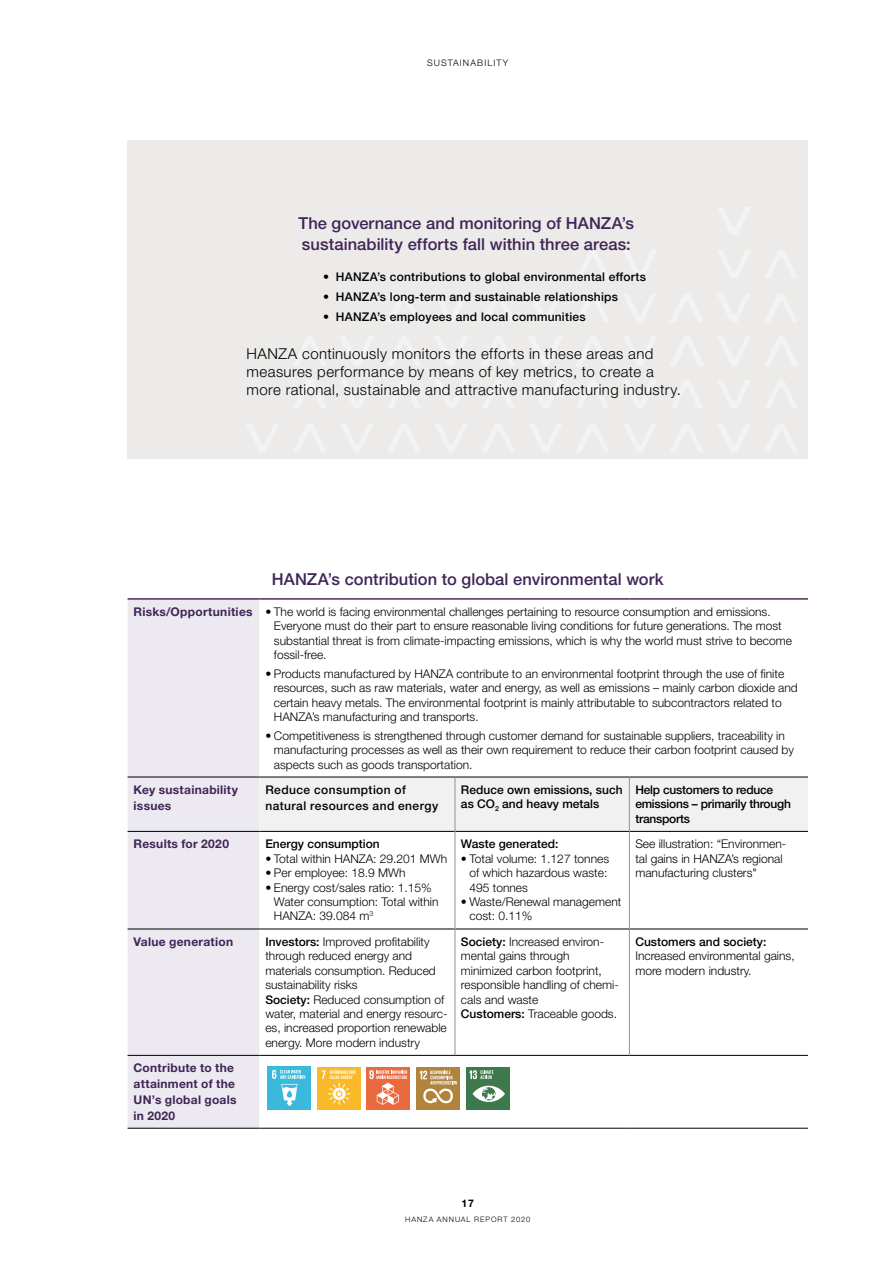
<style>
.page{position:relative;width:893px;height:1263px;background:#fff}
.page>*{position:absolute;margin:0;border:0;box-sizing:border-box;transform-origin:0 0}
.t1{font:500 16.5px/21px "Helvetica Neue LT Std";letter-spacing:.005em;color:#402556}
.t2{font:300 15px/18px "Helvetica Neue LT Std";letter-spacing:.025em;color:#000}
.t3{font:300 12px/14.4px "Helvetica Neue LT Std";color:#000}
.t4{font:500 12px/15.8px "Helvetica Neue LT Std";letter-spacing:.02em;color:#000}
.t5{font:700 12px/15.8px "Helvetica Neue LT Std";letter-spacing:.025em;color:#402556}
.t6{font:500 12px/14.4px "Helvetica Neue LT Std";color:#000}
.t7{font:500 12px/14.4px "Helvetica Neue LT Std";letter-spacing:-.02em;color:#000}
.t8{font:700 10.5px "Helvetica Neue LT Std";color:#000}
.t9{font:300 9px "Helvetica Neue LT Std";letter-spacing:.12em;color:#000}
.t10{font:300 7.5px "Helvetica Neue LT Std";letter-spacing:.125em;color:#000}
.s1{font-weight:700;color:#402556}
.s2{font-weight:500}
</style>
<div class="page">
<div style="left:128px;top:140px;width:680px;height:319px;background:#ecebea"></div>
<div style="left:128px;top:600px;width:131px;height:528px;background:#ece9f1"></div>
<div style="left:259px;top:778px;width:549px;height:53px;background:#f2f1f1"></div>
<hr style="left:128px;top:598px;width:131px;height:2px;background:#552851">
<hr style="left:259px;top:598px;width:196px;height:2px;background:#552851">
<hr style="left:455px;top:598px;width:174px;height:2px;background:#552851">
<hr style="left:629px;top:598px;width:179px;height:2px;background:#552851">
<hr style="left:128px;top:777px;width:131px;height:1px;background:#000">
<hr style="left:259px;top:777px;width:196px;height:1px;background:#000">
<hr style="left:455px;top:777px;width:174px;height:1px;background:#000">
<hr style="left:629px;top:777px;width:179px;height:1px;background:#000">
<hr style="left:128px;top:831px;width:131px;height:1px;background:#000">
<hr style="left:259px;top:831px;width:196px;height:1px;background:#000">
<hr style="left:455px;top:831px;width:174px;height:1px;background:#000">
<hr style="left:629px;top:831px;width:179px;height:1px;background:#000">
<hr style="left:128px;top:929px;width:131px;height:1px;background:#000">
<hr style="left:259px;top:929px;width:196px;height:1px;background:#000">
<hr style="left:455px;top:929px;width:174px;height:1px;background:#000">
<hr style="left:629px;top:929px;width:179px;height:1px;background:#000">
<hr style="left:128px;top:1055px;width:131px;height:1px;background:#000">
<hr style="left:259px;top:1055px;width:196px;height:1px;background:#000">
<hr style="left:455px;top:1055px;width:174px;height:1px;background:#000">
<hr style="left:629px;top:1055px;width:179px;height:1px;background:#000">
<hr style="left:455px;top:777px;width:1px;height:54px;background:#93918f">
<hr style="left:629px;top:777px;width:1px;height:54px;background:#93918f">
<hr style="left:455px;top:831px;width:1px;height:98px;background:#93918f">
<hr style="left:629px;top:831px;width:1px;height:98px;background:#93918f">
<hr style="left:455px;top:929px;width:1px;height:126px;background:#93918f">
<hr style="left:629px;top:929px;width:1px;height:126px;background:#93918f">
<hr style="left:128px;top:1128px;width:131px;height:1px;background:#000">
<hr style="left:259px;top:1128px;width:196px;height:1px;background:#000">
<hr style="left:455px;top:1128px;width:174px;height:1px;background:#000">
<hr style="left:629px;top:1128px;width:179px;height:1px;background:#000">
<div style="left:317px;top:1067px;width:44px;height:43px;background:#f9b929"></div>
<svg style="left:322px;top:1070px;width:33px;height:35px"></svg>
<div style="left:416px;top:1067px;width:44px;height:43px;background:#b1833d"></div>
<svg style="left:420px;top:1070px;width:37px;height:33px"></svg>
<div style="left:466px;top:1067px;width:44px;height:43px;background:#3e794e"></div>
<svg style="left:472px;top:1086px;width:33px;height:16px"></svg>
<svg style="left:469px;top:1070px;width:24px;height:9px"></svg>
<div style="left:268px;top:1066px;width:43px;height:44px;background:#3ab9dc"></div>
<svg style="left:272px;top:1070px;width:33px;height:36px"></svg>
<div style="left:366px;top:1067px;width:44px;height:43px;background:#ea6a3f"></div>
<svg style="left:369px;top:1070px;width:38px;height:35px"></svg>
<p class="t9" style="left:427px;top:57px;width:83px">SUSTAINABILITY</p>
<h1 class="t1" style="left:298px;top:212px;width:337px">The governance and monitoring of HANZA’s sustainability efforts fall within three areas:</h1>
<p class="t4" style="left:323px;top:269px;width:324px">• HANZA’s contributions to global environmental efforts</p>
<p class="t4" style="left:323px;top:289px;width:296px">• HANZA’s long-term and sustainable relationships</p>
<p class="t4" style="left:323px;top:309px;width:264px">• HANZA’s employees and local communities</p>
<p class="t2" style="left:247px;top:344px;width:436px">HANZA continuously monitors the efforts in these areas and measures performance by means of key metrics, to create a more rational, sustainable and attractive manufacturing industry.</p>
<h1 class="t1" style="left:272px;top:568px;width:393px">HANZA’s contribution to global environmental work</h1>
<p class="t3" style="left:274px;top:604px;width:520px;text-indent:-140px"><span class="s1">Risks/Opportunities</span> • The world is facing environmental challenges pertaining to resource consumption and emissions.<br>Everyone must do their part to ensure reasonable living conditions for future generations. The most substantial threat is from climate-impacting emissions, which is why the world must strive to become fossil-free.</p>
<p class="t3" style="left:274px;top:666px;width:525px;text-indent:-9px">• Products manufactured by HANZA contribute to an environmental footprint through the use of finite resources, such as raw materials, water and energy, as well as emissions – mainly carbon dioxide and certain heavy metals. The environmental footprint is mainly attributable to subcontractors related to HANZA’s manufacturing and transports.</p>
<p class="t3" style="left:274px;top:728px;width:522px;text-indent:-9px">• Competitiveness is strengthened through customer demand for sustainable suppliers, traceability in manufacturing processes as well as their own requirement to reduce their carbon footprint caused by aspects such as goods transportation.</p>
<p class="t5" style="left:134px;top:782px;width:106px">Key sustainability issues</p>
<p class="t4" style="left:265px;top:782px;width:174px">Reduce consumption of natural resources and energy</p>
<p class="t6" style="left:461px;top:782px;width:163px">Reduce own emissions, such as CO<sub>2</sub> and heavy metals</p>
<p class="t7" style="left:635px;top:782px;width:157px">Help customers to reduce emissions – primarily through transports</p>
<p class="t5" style="left:134px;top:836px;width:97px">Results for 2020</p>
<p class="t6" style="left:265px;top:837px;width:116px">Energy consumption</p>
<p class="t3" style="left:265px;top:851px;width:183px">• Total within HANZA: 29.201 MWh</p>
<p class="t3" style="left:265px;top:865px;width:142px">• Per employee: 18.9 MWh</p>
<p class="t3" style="left:274px;top:880px;width:166px;text-indent:-9px">• Energy cost/sales ratio: 1.15%<br>Water consumption: Total within<br>HANZA: 39.084 m<sup>3</sup></p>
<p class="t3" style="left:635px;top:837px;width:152px">See illustration: “Environmen&shy;tal gains in HANZA’s regional manufacturing clusters"</p>
<p class="t6" style="left:461px;top:837px;width:99px">Waste generated:</p>
<p class="t3" style="left:469px;top:851px;width:141px;text-indent:-9px">• Total volume: 1.127 tonnes of which hazardous waste:<br>495 tonnes</p>
<p class="t3" style="left:469px;top:894px;width:153px;text-indent:-9px">• Waste/Renewal management cost: 0.11%</p>
<p class="t5" style="left:134px;top:934px;width:101px">Value generation</p>
<p class="t3" style="left:265px;top:934px;width:184px"><span class="s2">Investors:</span> Improved profitability through reduced energy and materials consumption. Reduced sustainability risks<br><span class="s2">Society:</span> Reduced consumption of water, material and energy resourc&shy;es, increased proportion renewable energy. More modern industry</p>
<p class="t3" style="left:461px;top:934px;width:159px"><span class="s2">Society:</span> Increased environ&shy;mental gains through minimized carbon footprint, responsible handling of chemi&shy;cals and waste<br><span class="s2">Customers:</span> Traceable goods.</p>
<p class="t6" style="left:635px;top:934px;width:133px">Customers and society:</p>
<p class="t3" style="left:635px;top:949px;width:161px">Increased environmental gains, more modern industry.</p>
<p class="t5" style="left:134px;top:1060px;width:104px">Contribute to the attainment of the<br>UN’s global goals in 2020</p>
<p class="t8" style="left:462px;top:1196px;width:14px">17</p>
<p class="t10" style="left:405px;top:1214px;width:127px">HANZA ANNUAL REPORT 2020</p>
</div>
